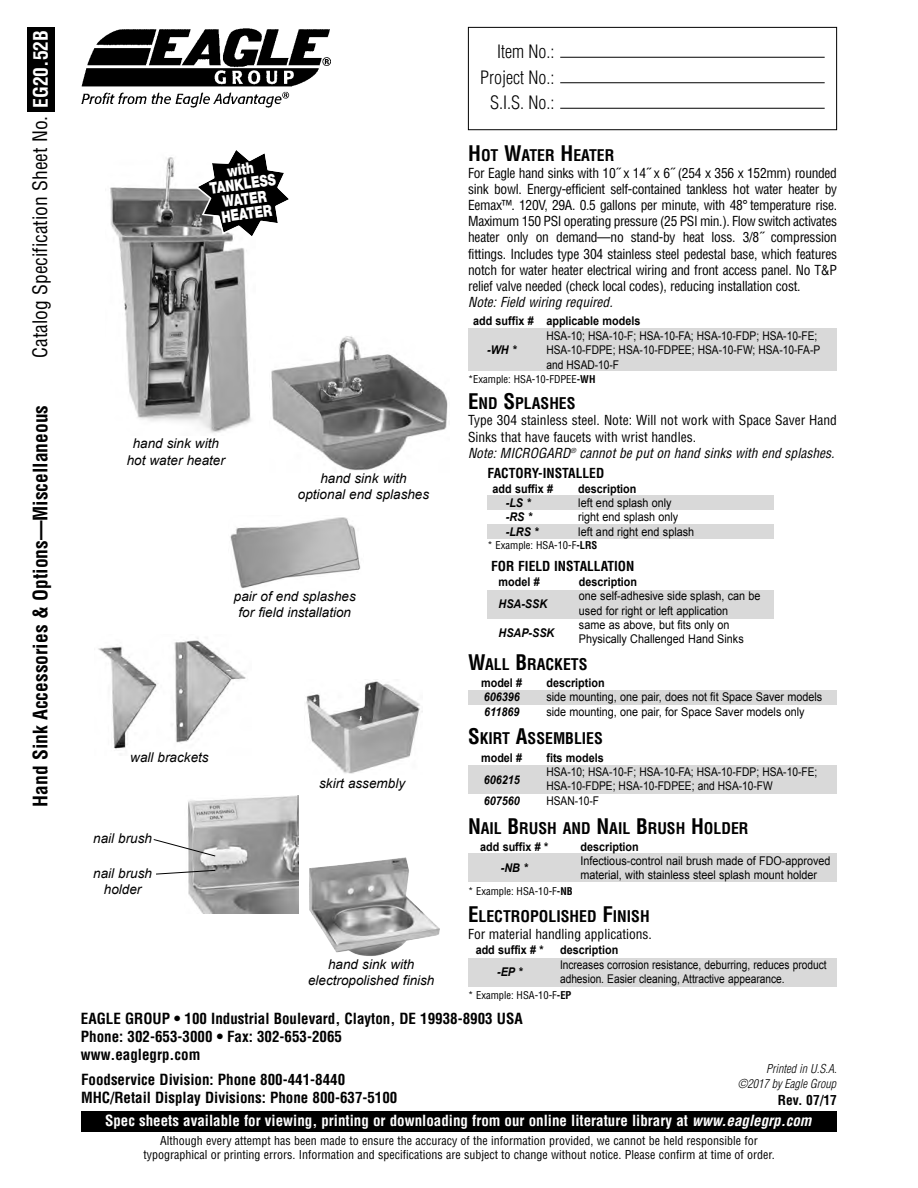
<style>
.page{position:relative;width:918px;height:1188px;background:#fff}
.page>*{position:absolute;margin:0;border:0;box-sizing:border-box;transform-origin:0 0}
.t1{font:700 condensed 19.5px "Helvetica";color:#000}
.t2{font:condensed 19.5px "Helvetica";color:#000}
.t3{font:300 condensed 18px/25.5px "Helvetica";color:#000;text-align:right}
.t4{font:900 16.05px/14.9px "Helvetica Neue LT Std";color:#fff;text-align:center;scale:.75 1}
.t5{font:700 condensed 15.75px "Helvetica";color:#000}
.t6{font:700 condensed 15px/18px "Helvetica";color:#000}
.t7{font:700 condensed 15px "Helvetica";color:#fff}
.t8{font:condensed 13.5px/16.2px "Helvetica";color:#000}
.t9{font:italic 13.5px/16.2px "Arial";color:#000;text-align:center}
.t10{font:700 condensed 13.5px "Helvetica";color:#000}
.t11{font:italic condensed 13.5px "Helvetica";color:#000}
.t12{font:12px/14.4px "Arial";color:#000;scale:.9 1}
.t13{font:12px/14.4px "Arial";color:#000;scale:.85 1}
.t14{font:condensed 12px/13.5px "Helvetica";color:#000;text-align:center}
.t15{font:700 12px "Arial";color:#000;scale:.9 1}
.t16{font:italic 700 12px "Arial";color:#000;scale:.9 1}
.t17{font:italic 300 condensed 12px "Helvetica";color:#000}
.t18{font:condensed 10.5px "Helvetica";color:#000}
.s1{font-weight:700;color:#fff}
.s2{font-size:21px}
.s3{font-weight:700}
.s4{font-style:italic}
</style>
<div class="page">
<img style="left:110px;top:157px;width:141px;height:276px">
<div style="left:81px;top:1111px;width:756px;height:21px;background:#000"></div>
<img style="left:81px;top:28px;width:250px;height:79px">
<div style="left:468px;top:27px;width:369px;height:103px;border:1px solid #000"></div>
<hr style="left:560px;top:82px;width:265px;height:1px;background:#000">
<hr style="left:560px;top:57px;width:265px;height:1px;background:#000">
<hr style="left:560px;top:108px;width:265px;height:1px;background:#000">
<div style="left:27px;top:27px;width:28px;height:84px;background:#000"></div>
<div style="left:468px;top:765px;width:369px;height:28px;background:#d9d9d9"></div>
<div style="left:488px;top:590px;width:286px;height:28px;background:#d9d9d9"></div>
<div style="left:488px;top:496px;width:286px;height:14px;background:#d9d9d9"></div>
<div style="left:488px;top:524px;width:286px;height:15px;background:#d9d9d9"></div>
<div style="left:468px;top:691px;width:369px;height:14px;background:#d9d9d9"></div>
<div style="left:468px;top:854px;width:369px;height:28px;background:#d9d9d9"></div>
<img style="left:98px;top:638px;width:148px;height:111px">
<img style="left:306px;top:681px;width:116px;height:93px">
<img style="left:188px;top:796px;width:111px;height:117px">
<svg style="left:153px;top:839px;width:63px;height:18px"></svg>
<svg style="left:156px;top:870px;width:60px;height:5px"></svg>
<img style="left:271px;top:336px;width:177px;height:135px">
<img style="left:230px;top:517px;width:131px;height:71px">
<div style="left:468px;top:958px;width:369px;height:29px;background:#d9d9d9"></div>
<svg style="left:195px;top:150px;width:94px;height:89px"></svg>
<img style="left:362px;top:896px;width:78px;height:60px">
<div style="left:468px;top:328px;width:369px;height:43px;background:#d9d9d9"></div>
<h1 class="t2" style="left:28px;top:358px;width:329px;rotate:-90deg">Catalog Specification Sheet No. <span class="s1">EG20.52B</span></h1>
<h1 class="t1" style="left:29px;top:807px;width:403px;rotate:-90deg">Hand Sink Accessories &amp; Options—Miscellaneous</h1>
<p class="t4" style="left:207px;top:168px;width:90px;rotate:-8deg">with<br>TANKLESS<br>WATER<br>HEATER</p>
<p class="t9" style="left:127px;top:436px;width:100px">hand sink with hot water heater</p>
<p class="t9" style="left:298px;top:470px;width:133px">hand sink with optional end splashes</p>
<p class="t9" style="left:234px;top:589px;width:123px">pair of end splashes for field installation</p>
<p class="t9" style="left:130px;top:749px;width:80px">wall brackets</p>
<p class="t9" style="left:93px;top:831px;width:60px">nail brush</p>
<p class="t9" style="left:93px;top:866px;width:60px">nail brush holder</p>
<p class="t9" style="left:319px;top:775px;width:87px">skirt assembly</p>
<p class="t9" style="left:308px;top:956px;width:128px">hand sink with electropolished finish</p>
<h2 class="t3" style="left:480px;top:39px;width:76px">Item No.:<br>Project No.:<br>S.I.S. No.:</h2>
<p class="t5" style="left:468px;top:146px;width:148px"><span class="s2">H</span>OT <span class="s2">W</span>ATER <span class="s2">H</span>EATER</p>
<p class="t8" style="left:468px;top:164px;width:370px;text-align:justify">For Eagle hand sinks with 10˝ x 14˝ x 6˝ (254 x 356 x 152mm) rounded sink bowl. Energy-efficient self-contained tankless hot water heater by Eemax™. 120V, 29A. 0.5 gallons per minute, with 48° temperature rise.<br>Maximum 150 PSI operating pressure (25 PSI min.). Flow switch activates heater only on demand—no stand-by heat loss. 3/8˝ compression fittings. Includes type 304 stainless steel pedestal base, which features notch for water heater electrical wiring and front access panel. No T&amp;P relief valve needed (check local codes), reducing installation cost.</p>
<p class="t11" style="left:468px;top:294px;width:146px">Note: Field wiring required.</p>
<p class="t15" style="left:473px;top:313px;width:187px">add suffix # applicable models</p>
<p class="t13" style="left:546px;top:328px;width:320px">HSA-10; HSA-10-F; HSA-10-FA; HSA-10-FDP; HSA-10-FE;</p>
<p class="t16" style="left:487px;top:342px;width:34px">-WH *</p>
<p class="t13" style="left:546px;top:343px;width:324px">HSA-10-FDPE; HSA-10-FDPEE; HSA-10-FW; HSA-10-FA-P and HSAD-10-F</p>
<p class="t18" style="left:468px;top:372px;width:129px">*Example: HSA-10-FDPEE<span class="s3">-WH</span></p>
<p class="t5" style="left:468px;top:393px;width:109px"><span class="s2">E</span>ND <span class="s2">S</span>PLASHES</p>
<p class="t8" style="left:468px;top:412px;width:371px">Type 304 stainless steel. Note: Will not work with Space Saver Hand<br>Sinks that have faucets with wrist handles.<br><span class="s4">Note: MICROGARD</span><sup>®</sup> <span class="s4">cannot be put on hand sinks with end splashes.</span></p>
<p class="t10" style="left:488px;top:465px;width:118px">FACTORY-INSTALLED</p>
<p class="t15" style="left:493px;top:480px;width:69px">add suffix #</p>
<p class="t15" style="left:578px;top:480px;width:66px">description</p>
<p class="t16" style="left:506px;top:495px;width:29px">-LS *</p>
<p class="t12" style="left:578px;top:496px;width:105px">left end splash only</p>
<p class="t16" style="left:506px;top:509px;width:31px">-RS *</p>
<p class="t12" style="left:578px;top:510px;width:113px">right end splash only</p>
<p class="t16" style="left:506px;top:524px;width:38px">-LRS *</p>
<p class="t12" style="left:578px;top:524px;width:130px">left and right end splash</p>
<p class="t18" style="left:488px;top:538px;width:111px">* Example: HSA-10-F<span class="s3">-LRS</span></p>
<p class="t10" style="left:491px;top:558px;width:145px">FOR FIELD INSTALLATION</p>
<p class="t15" style="left:499px;top:574px;width:47px">model #</p>
<p class="t15" style="left:579px;top:574px;width:66px">description</p>
<p class="t16" style="left:499px;top:596px;width:55px">HSA-SSK</p>
<p class="t12" style="left:579px;top:589px;width:203px">one self-adhesive side splash, can be used for right or left application</p>
<p class="t16" style="left:499px;top:624px;width:64px">HSAP-SSK</p>
<p class="t12" style="left:579px;top:618px;width:185px">same as above, but fits only on<br>Physically Challenged Hand Sinks</p>
<p class="t5" style="left:468px;top:655px;width:121px"><span class="s2">W</span>ALL <span class="s2">B</span>RACKETS</p>
<p class="t15" style="left:481px;top:675px;width:47px">model #</p>
<p class="t15" style="left:546px;top:675px;width:66px">description</p>
<p class="t16" style="left:484px;top:689px;width:42px">606396</p>
<p class="t12" style="left:546px;top:690px;width:308px">side mounting, one pair, does not fit Space Saver models</p>
<p class="t16" style="left:484px;top:704px;width:41px">611869</p>
<p class="t12" style="left:546px;top:705px;width:288px">side mounting, one pair, for Space Saver models only</p>
<p class="t5" style="left:468px;top:729px;width:136px"><span class="s2">S</span>KIRT <span class="s2">A</span>SSEMBLIES</p>
<p class="t15" style="left:481px;top:749px;width:47px">model #</p>
<p class="t15" style="left:546px;top:749px;width:65px">fits models</p>
<p class="t16" style="left:484px;top:771px;width:42px">606215</p>
<p class="t13" style="left:546px;top:765px;width:320px">HSA-10; HSA-10-F; HSA-10-FA; HSA-10-FDP; HSA-10-FE;<br>HSA-10-FDPE; HSA-10-FDPEE; and HSA-10-FW</p>
<p class="t16" style="left:484px;top:793px;width:42px">607560</p>
<p class="t13" style="left:546px;top:794px;width:64px">HSAN-10-F</p>
<p class="t5" style="left:468px;top:818px;width:282px"><span class="s2">N</span>AIL <span class="s2">B</span>RUSH AND <span class="s2">N</span>AIL <span class="s2">B</span>RUSH <span class="s2">H</span>OLDER</p>
<p class="t15" style="left:480px;top:838px;width:77px">add suffix # *</p>
<p class="t15" style="left:581px;top:838px;width:66px">description</p>
<p class="t16" style="left:501px;top:860px;width:31px">-NB *</p>
<p class="t12" style="left:581px;top:854px;width:279px">Infectious-control nail brush made of FDO-approved material, with stainless steel splash mount holder</p>
<p class="t18" style="left:468px;top:885px;width:106px">* Example: HSA-10-F<span class="s3">-NB</span></p>
<p class="t5" style="left:468px;top:907px;width:183px"><span class="s2">E</span>LECTROPOLISHED <span class="s2">F</span>INISH</p>
<p class="t8" style="left:468px;top:926px;width:185px">For material handling applications.</p>
<p class="t15" style="left:476px;top:942px;width:77px">add suffix # *</p>
<p class="t15" style="left:560px;top:942px;width:66px">description</p>
<p class="t16" style="left:497px;top:964px;width:29px">-EP *</p>
<p class="t13" style="left:560px;top:957px;width:315px">Increases corrosion resistance, deburring, reduces product adhesion. Easier cleaning, Attractive appearance.</p>
<p class="t18" style="left:468px;top:988px;width:105px">* Example: HSA-10-F<span class="s3">-EP</span></p>
<p class="t6" style="left:81px;top:1009px;width:443px">EAGLE GROUP • 100 Industrial Boulevard, Clayton, DE 19938-8903 USA<br>Phone: 302-653-3000 • Fax: 302-653-2065<br>www.eaglegrp.com</p>
<p class="t17" style="left:766px;top:1062px;width:72px">Printed in U.S.A.</p>
<p class="t6" style="left:81px;top:1070px;width:266px">Foodservice Division: Phone 800-441-8440</p>
<p class="t17" style="left:738px;top:1077px;width:100px">©2017 by Eagle Group</p>
<p class="t6" style="left:81px;top:1088px;width:318px">MHC/Retail Display Divisions: Phone 800-637-5100</p>
<p class="t10" style="left:778px;top:1092px;width:61px">Rev. 07/17</p>
<p class="t7" style="left:105px;top:1112px;width:708px">Spec sheets available for viewing, printing or downloading from our online literature library at <span class="s4">www.eaglegrp.com</span></p>
<p class="t14" style="left:143px;top:1134px;width:633px">Although every attempt has been made to ensure the accuracy of the information provided, we cannot be held responsible for typographical or printing errors. Information and specifications are subject to change without notice. Please confirm at time of order.</p>
</div>
